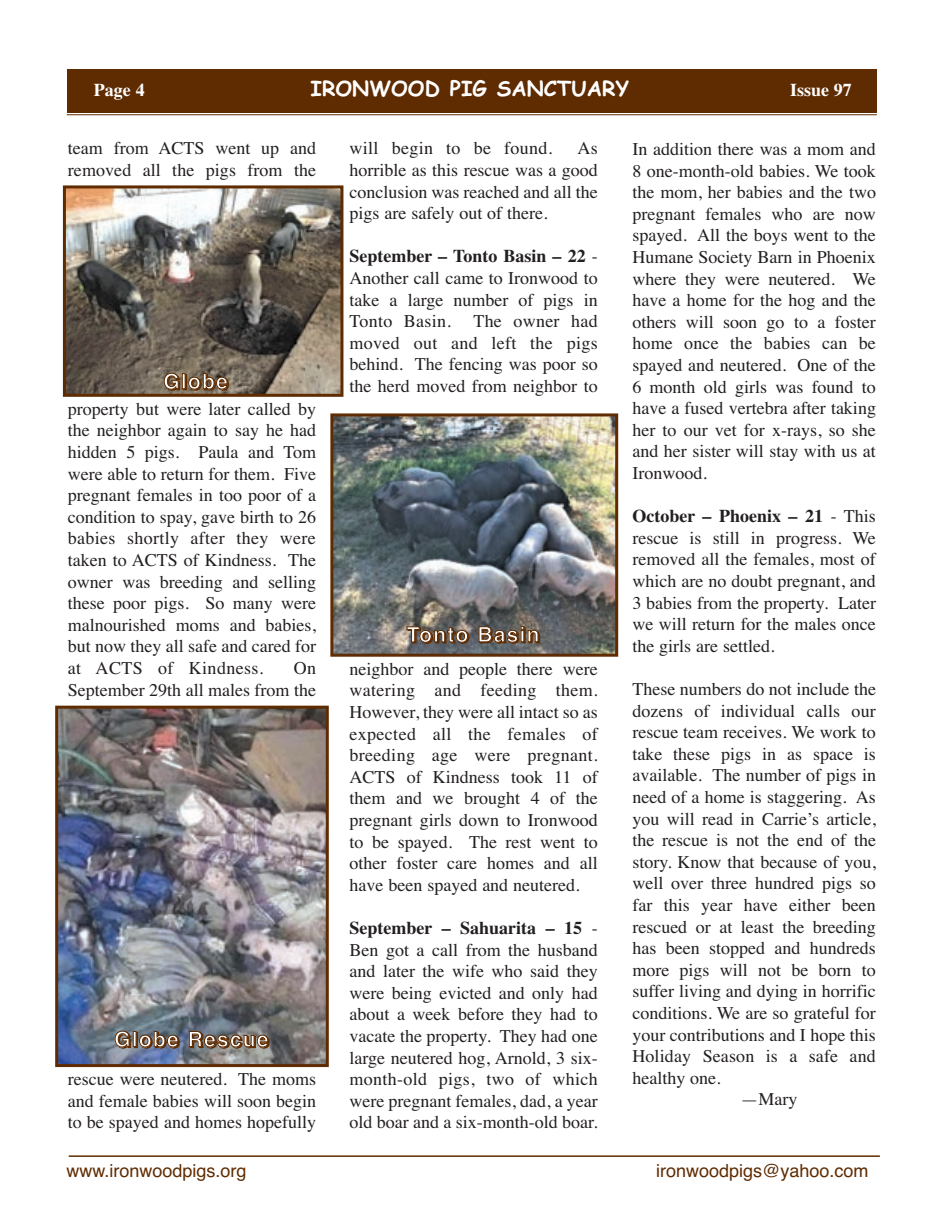
<style>
.page{position:relative;width:945px;height:1215px;background:#fff}
.page>*{position:absolute;margin:0;border:0;box-sizing:border-box;transform-origin:0 0}
.t1{font:700 21px "Helvetica";letter-spacing:.055em;color:#fff}
.t2{font:700 21px "Comic Sans MS";color:#fff}
.t3{font:18px/21.6px "Times";color:#231f20;text-align:justify}
.t4{font:18px "Helvetica";color:#5f2b00}
.t5{font:18px "Times";letter-spacing:.02em;color:#231f20}
.t6{font:700 18px "Times";color:#fff}
.s1{font-weight:700}
</style>
<div class="page">
<div style="left:68px;top:69px;width:810px;height:43px;background:#5f2b00"></div>
<hr style="left:67px;top:115px;width:810px;height:1px;background:#5f2b00">
<hr style="left:69px;top:1155px;width:811px;height:2px;background:#5f2b00">
<img style="left:334px;top:417px;width:280px;height:236px">
<div style="left:330px;top:413px;width:288px;height:244px;border:3px solid #5f2b00"></div>
<svg style="left:407px;top:626px;width:62px;height:18px"></svg>
<svg style="left:479px;top:626px;width:61px;height:18px"></svg>
<img style="left:67px;top:189px;width:272px;height:204px">
<div style="left:63px;top:185px;width:280px;height:212px;border:3px solid #5f2b00"></div>
<svg style="left:164px;top:373px;width:16px;height:18px"></svg>
<div style="left:183px;top:375px;width:4px;height:15px;border:1px solid #5f2b00"></div>
<div style="left:182px;top:373px;width:3px;height:16px;border:1px solid #5f2b00"></div>
<svg style="left:188px;top:373px;width:41px;height:18px"></svg>
<img style="left:59px;top:710px;width:266px;height:353px">
<div style="left:55px;top:706px;width:274px;height:361px;border:3px solid #5f2b00"></div>
<svg style="left:115px;top:1031px;width:16px;height:17px"></svg>
<div style="left:134px;top:1032px;width:4px;height:16px;border:1px solid #5f2b00"></div>
<div style="left:133px;top:1031px;width:3px;height:16px;border:1px solid #5f2b00"></div>
<svg style="left:139px;top:1031px;width:41px;height:17px"></svg>
<svg style="left:189px;top:1031px;width:81px;height:20px;background:#725f4f"></svg>
<p class="t6" style="left:94px;top:84px;width:52px">Page 4</p>
<p class="t2" style="left:311px;top:80px;width:320px">IRONWOOD PIG SANCTUARY</p>
<p class="t6" style="left:790px;top:84px;width:63px">Issue 97</p>
<p class="t5" style="left:350px;top:142px;width:204px">will begin to be found.</p>
<p class="t3" style="left:68px;top:139px;width:250px">team from ACTS went up and removed all the pigs from the</p>
<p class="t3" style="left:350px;top:139px;width:250px;text-indent:228px">As horrible as this rescue was a good conclusion was reached and all the pigs are safely out of there.</p>
<p class="t3" style="left:350px;top:247px;width:250px"><span class="s1">September – Tonto Basin – 22</span> - Another call came to Ironwood to take a large number of pigs in Tonto Basin. The owner had moved out and left the pigs behind. The fencing was poor so the herd moved from neighbor to</p>
<p class="t3" style="left:632px;top:140px;width:245px">In addition there was a mom and 8 one-month-old babies. We took the mom, her babies and the two pregnant females who are now spayed. All the boys went to the Humane Society Barn in Phoenix where they were neutered. We have a home for the hog and the others will soon go to a foster home once the babies can be spayed and neutered. One of the 6 month old girls was found to have a fused vertebra after taking her to our vet for x-rays, so she and her sister will stay with us at Ironwood.</p>
<p class="t3" style="left:632px;top:507px;width:245px"><span class="s1">October – Phoenix – 21</span> - This rescue is still in progress. We removed all the females, most of which are no doubt pregnant, and 3 babies from the property. Later we will return for the males once the girls are settled.</p>
<p class="t3" style="left:632px;top:680px;width:245px">These numbers do not include the</p>
<p class="t3" style="left:632px;top:702px;width:245px">dozens of individual calls our</p>
<p class="t3" style="left:632px;top:723px;width:245px">rescue team receives. We work to</p>
<p class="t3" style="left:632px;top:745px;width:245px">take these pigs in as space is</p>
<p class="t3" style="left:632px;top:766px;width:245px">available. The number of pigs in</p>
<p class="t3" style="left:632px;top:788px;width:245px">need of a home is staggering. As</p>
<p class="t3" style="left:632px;top:810px;width:245px">you will read in Carrie’s article,</p>
<p class="t3" style="left:632px;top:831px;width:245px">the rescue is not the end of the</p>
<p class="t3" style="left:632px;top:853px;width:245px">story. Know that because of you,</p>
<p class="t3" style="left:632px;top:874px;width:245px">well over three hundred pigs so</p>
<p class="t3" style="left:632px;top:896px;width:245px">far this year have either been</p>
<p class="t3" style="left:632px;top:918px;width:245px">rescued or at least the breeding</p>
<p class="t3" style="left:632px;top:939px;width:245px">has been stopped and hundreds</p>
<p class="t3" style="left:632px;top:961px;width:245px">more pigs will not be born to</p>
<p class="t3" style="left:632px;top:982px;width:245px">suffer living and dying in horrific</p>
<p class="t3" style="left:632px;top:1004px;width:245px">conditions. We are so grateful for</p>
<p class="t3" style="left:632px;top:1026px;width:245px">your contributions and I hope this</p>
<p class="t3" style="left:632px;top:1047px;width:245px">Holiday Season is a safe and</p>
<p class="t3" style="left:632px;top:1069px;width:90px">healthy one.</p>
<p class="t3" style="left:740px;top:1090px;width:58px">—Mary</p>
<p class="t1" style="left:163px;top:374px;width:66px">Globe</p>
<p class="t3" style="left:68px;top:400px;width:250px">property but were later called by the neighbor again to say he had hidden 5 pigs. Paula and Tom were able to return for them. Five pregnant females in too poor of a condition to spay, gave birth to 26 babies shortly after they were taken to ACTS of Kindness. The owner was breeding and selling these poor pigs. So many were malnourished moms and babies, but now they all safe and cared for at ACTS of Kindness.</p>
<p class="t1" style="left:407px;top:627px;width:134px">Tonto Basin</p>
<p class="t3" style="left:68px;top:659px;width:250px;text-align:right">On<br>September 29th all males from the</p>
<p class="t3" style="left:350px;top:660px;width:250px">neighbor and people there were watering and feeding them.<br>However, they were all intact so as expected all the females of breeding age were pregnant.<br>ACTS of Kindness took 11 of them and we brought 4 of the pregnant girls down to Ironwood to be spayed. The rest went to other foster care homes and all have been spayed and neutered.</p>
<p class="t3" style="left:350px;top:919px;width:250px"><span class="s1">September – Sahuarita – 15</span> - Ben got a call from the husband and later the wife who said they were being evicted and only had about a week before they had to vacate the property. They had one large neutered hog, Arnold, 3 six&shy;month-old pigs, two of which were pregnant females, dad, a year old boar and a six-month-old boar.</p>
<p class="t1" style="left:114px;top:1031px;width:156px">Globe Rescue</p>
<p class="t3" style="left:68px;top:1070px;width:250px">rescue were neutered. The moms and female babies will soon begin to be spayed and homes hopefully</p>
<p class="t4" style="left:67px;top:1164px;width:182px">www.ironwoodpigs.org</p>
<p class="t4" style="left:656px;top:1164px;width:214px">ironwoodpigs@yahoo.com</p>
</div>
